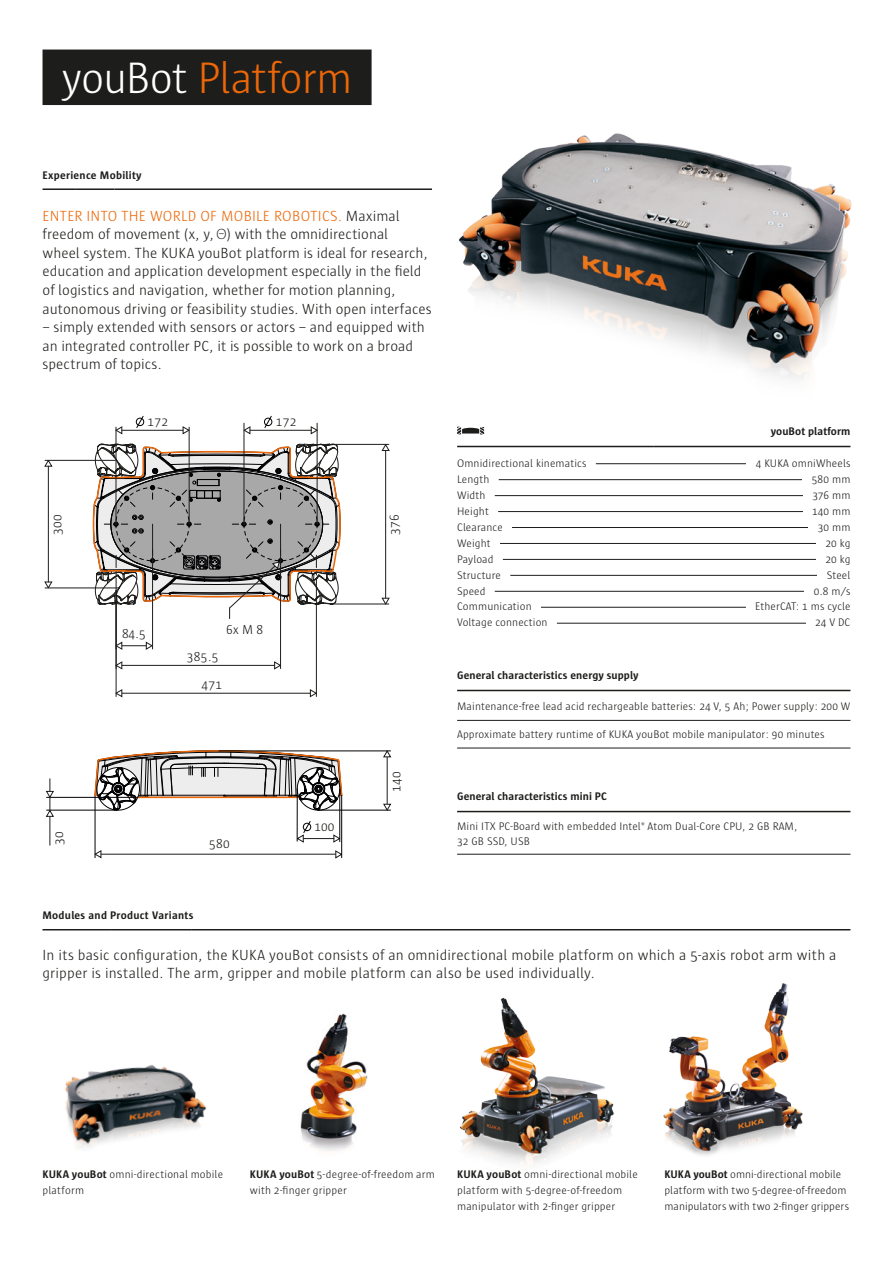
<style>
.page{position:relative;width:893px;height:1263px;background:#fff}
.page>*{position:absolute;margin:0;border:0;box-sizing:border-box;transform-origin:0 0}
.t1{font:300 45px "Sun LTKUKA";letter-spacing:-.025em;color:#ec6708}
.t2{font:300 15px/18.6px "Sun KUKA";letter-spacing:.005em;color:#1d1d1b}
.t3{font:300 15px "Sun KUKA";letter-spacing:.02em;color:#ec6708}
.t4{font:300 13.2px/27.9px "Sun KUKA";letter-spacing:.025em;color:#1d1d1b;text-align:right}
.t5{font:300 11.25px/15.9px "Sun KUKA";letter-spacing:.01em;color:#1d1d1b}
.t6{font:700 11.25px "Sun LTKUKA";letter-spacing:.01em;color:#1d1d1b}
.t7{font:700 11.25px "Sun KUKA";letter-spacing:.025em;color:#1d1d1b}
.s1{color:#fff}
.s2{color:#ec6708}
.s3{font-family:"Myriad Pro"}
.s4{font-weight:700}
</style>
<div class="page">
<div style="left:43px;top:50px;width:329px;height:55px;background:#1d1d1b"></div>
<img style="left:457px;top:133px;width:395px;height:302px">
<img style="left:65px;top:1065px;width:142px;height:83px">
<img style="left:663px;top:983px;width:140px;height:173px">
<img style="left:460px;top:997px;width:154px;height:167px">
<img style="left:300px;top:1013px;width:68px;height:138px">
<hr style="left:457px;top:446px;width:197px;height:1px;background:#1d1d1b">
<hr style="left:654px;top:446px;width:196px;height:1px;background:#1d1d1b">
<svg style="left:457px;top:427px;width:27px;height:7px"></svg>
<hr style="left:596px;top:463px;width:151px;height:1px;background:#1d1d1b">
<hr style="left:499px;top:479px;width:304px;height:1px;background:#1d1d1b">
<hr style="left:495px;top:495px;width:309px;height:1px;background:#1d1d1b">
<hr style="left:498px;top:511px;width:305px;height:1px;background:#1d1d1b">
<hr style="left:512px;top:527px;width:297px;height:1px;background:#1d1d1b">
<hr style="left:500px;top:543px;width:316px;height:1px;background:#1d1d1b">
<hr style="left:503px;top:559px;width:313px;height:1px;background:#1d1d1b">
<hr style="left:510px;top:575px;width:308px;height:1px;background:#1d1d1b">
<hr style="left:495px;top:591px;width:310px;height:1px;background:#1d1d1b">
<hr style="left:541px;top:607px;width:205px;height:1px;background:#1d1d1b">
<hr style="left:557px;top:623px;width:249px;height:1px;background:#1d1d1b">
<hr style="left:457px;top:690px;width:393px;height:1px;background:#1d1d1b">
<hr style="left:457px;top:720px;width:393px;height:1px;background:#1d1d1b">
<hr style="left:457px;top:748px;width:393px;height:1px;background:#1d1d1b">
<hr style="left:457px;top:811px;width:393px;height:1px;background:#1d1d1b">
<hr style="left:457px;top:854px;width:393px;height:1px;background:#1d1d1b">
<hr style="left:43px;top:188px;width:32px;height:2px;background:#1d1d1b">
<hr style="left:75px;top:188px;width:40px;height:2px;background:#1d1d1b">
<hr style="left:115px;top:188px;width:317px;height:2px;background:#1d1d1b">
<hr style="left:42px;top:929px;width:68px;height:1px;background:#1d1d1b">
<hr style="left:110px;top:929px;width:82px;height:1px;background:#1d1d1b">
<hr style="left:192px;top:929px;width:658px;height:1px;background:#1d1d1b">
<svg style="left:381px;top:444px;width:9px;height:7px"></svg>
<svg style="left:381px;top:598px;width:9px;height:7px"></svg>
<hr style="left:385px;top:450px;width:1px;height:148px;background:#1d1d1b">
<svg style="left:44px;top:460px;width:9px;height:7px"></svg>
<svg style="left:44px;top:581px;width:9px;height:7px"></svg>
<hr style="left:48px;top:466px;width:1px;height:116px;background:#1d1d1b">
<svg style="left:115px;top:426px;width:7px;height:8px"></svg>
<svg style="left:183px;top:426px;width:7px;height:8px"></svg>
<hr style="left:122px;top:430px;width:61px;height:1px;background:#1d1d1b">
<hr style="left:335px;top:444px;width:54px;height:1px;background:#1d1d1b">
<hr style="left:332px;top:604px;width:57px;height:1px;background:#1d1d1b">
<hr style="left:317px;top:423px;width:1px;height:101px;background:#1d1d1b">
<hr style="left:316px;top:590px;width:1px;height:106px;background:#1d1d1b">
<hr style="left:244px;top:423px;width:1px;height:101px;background:#1d1d1b">
<hr style="left:189px;top:427px;width:1px;height:97px;background:#1d1d1b">
<hr style="left:116px;top:427px;width:1px;height:97px;background:#1d1d1b">
<hr style="left:280px;top:524px;width:1px;height:144px;background:#1d1d1b">
<hr style="left:152px;top:524px;width:1px;height:125px;background:#1d1d1b">
<hr style="left:116px;top:590px;width:1px;height:106px;background:#1d1d1b">
<hr style="left:45px;top:588px;width:74px;height:1px;background:#1d1d1b">
<hr style="left:45px;top:460px;width:70px;height:1px;background:#1d1d1b">
<svg style="left:136px;top:416px;width:8px;height:12px"></svg>
<svg style="left:115px;top:641px;width:38px;height:9px"></svg>
<svg style="left:243px;top:426px;width:7px;height:8px"></svg>
<svg style="left:311px;top:426px;width:7px;height:8px"></svg>
<hr style="left:250px;top:430px;width:61px;height:1px;background:#1d1d1b">
<svg style="left:115px;top:661px;width:7px;height:9px"></svg>
<svg style="left:274px;top:661px;width:7px;height:9px"></svg>
<hr style="left:122px;top:665px;width:153px;height:1px;background:#1d1d1b">
<svg style="left:115px;top:689px;width:7px;height:8px"></svg>
<svg style="left:310px;top:689px;width:7px;height:8px"></svg>
<hr style="left:122px;top:693px;width:188px;height:1px;background:#1d1d1b">
<svg style="left:264px;top:415px;width:8px;height:13px"></svg>
<svg style="left:93px;top:440px;width:248px;height:179px"></svg>
<svg style="left:94px;top:750px;width:249px;height:61px"></svg>
<hr style="left:95px;top:796px;width:1px;height:62px;background:#020204">
<hr style="left:47px;top:797px;width:91px;height:1px;background:#020204">
<hr style="left:47px;top:810px;width:71px;height:1px;background:#020204">
<svg style="left:333px;top:834px;width:7px;height:9px"></svg>
<hr style="left:303px;top:838px;width:31px;height:1px;background:#1d1d1b">
<svg style="left:297px;top:821px;width:14px;height:22px"></svg>
<svg style="left:94px;top:850px;width:7px;height:8px"></svg>
<svg style="left:335px;top:850px;width:6px;height:8px"></svg>
<hr style="left:101px;top:854px;width:234px;height:1px;background:#1d1d1b">
<hr style="left:50px;top:779px;width:1px;height:66px;background:#1d1d1b">
<svg style="left:46px;top:810px;width:8px;height:7px"></svg>
<svg style="left:46px;top:791px;width:8px;height:7px"></svg>
<hr style="left:219px;top:751px;width:172px;height:1px;background:#020204">
<hr style="left:319px;top:810px;width:72px;height:1px;background:#020204">
<hr style="left:341px;top:795px;width:1px;height:63px;background:#020204">
<hr style="left:297px;top:788px;width:1px;height:53px;background:#020204">
<hr style="left:340px;top:789px;width:1px;height:53px;background:#020204">
<hr style="left:387px;top:751px;width:1px;height:59px;background:#1d1d1b">
<svg style="left:383px;top:750px;width:8px;height:7px"></svg>
<svg style="left:383px;top:804px;width:8px;height:7px"></svg>
<h1 class="t1" style="left:62px;top:53px;width:292px"><span class="s1">youBot</span> Platform</h1>
<p class="t7" style="left:43px;top:169px;width:101px">Experience Mobility</p>
<h2 class="t3" style="left:43px;top:207px;width:9px">ENTE</h2>
<h2 class="t3" style="left:75px;top:207px;width:56px">R INT O THE</h2>
<h2 class="t3" style="left:150px;top:207px;width:101px">WORLD OF MOBILE</h2>
<p class="t2" style="left:43px;top:206px;width:391px;text-indent:232px"><span class="s2">ROBOTI CS.</span> Maximal freedom of movement (x, y, <span class="s3">Θ</span>) with the omnidirectional<br>wheel system. The KU KA youBot platform is ideal for research, education and application development especially in the field of logistics and navigation, whether for motion planning, autonomous driving or feasibility studies. With open interfaces</p>
<h2 class="t2" style="left:43px;top:318px;width:384px">– simply extended with sensors or actors – and equipped with an integrated controller PC, it is possible to work on a broad spectrum of topics.</h2>
<p class="t4" style="left:148px;top:407px;width:22px">172</p>
<p class="t4" style="left:276px;top:407px;width:22px">172</p>
<p class="t4" style="left:43px;top:535px;width:22px;rotate:-90deg">300</p>
<p class="t4" style="left:380px;top:535px;width:22px;rotate:-90deg">376</p>
<p class="t4" style="left:122px;top:620px;width:25px">84.5</p>
<p class="t4" style="left:226px;top:616px;width:38px">6x M 8</p>
<p class="t4" style="left:187px;top:642px;width:37px">385.5<br>471</p>
<p class="t4" style="left:45px;top:845px;width:15px;rotate:-90deg">30</p>
<p class="t4" style="left:209px;top:829px;width:22px">580</p>
<p class="t4" style="left:314px;top:812px;width:21px">100</p>
<p class="t4" style="left:382px;top:792px;width:22px;rotate:-90deg">140</p>
<p class="t6" style="left:771px;top:425px;width:81px">youBot platform</p>
<p class="t5" style="left:457px;top:455px;width:131px">Omnidirectional kinematics</p>
<p class="t5" style="left:756px;top:455px;width:96px">4 KU KA omniWheels</p>
<p class="t5" style="left:457px;top:471px;width:34px">Length</p>
<p class="t5" style="left:812px;top:471px;width:40px">580 mm</p>
<p class="t5" style="left:457px;top:487px;width:30px">Width</p>
<p class="t5" style="left:813px;top:487px;width:39px">376 mm</p>
<p class="t5" style="left:457px;top:503px;width:33px">Height</p>
<p class="t5" style="left:812px;top:503px;width:40px">140 mm</p>
<p class="t5" style="left:457px;top:519px;width:47px">Clearance</p>
<p class="t5" style="left:818px;top:519px;width:34px">30 mm</p>
<p class="t5" style="left:457px;top:535px;width:35px">Weight</p>
<p class="t5" style="left:825px;top:535px;width:26px">20 kg</p>
<p class="t5" style="left:457px;top:551px;width:38px">Payload</p>
<p class="t5" style="left:825px;top:551px;width:26px">20 kg</p>
<p class="t5" style="left:457px;top:567px;width:45px">Structure</p>
<p class="t5" style="left:827px;top:567px;width:25px">Steel</p>
<p class="t5" style="left:457px;top:583px;width:30px">Speed</p>
<p class="t5" style="left:814px;top:583px;width:38px">0.8 m/s</p>
<p class="t5" style="left:457px;top:599px;width:76px">Communication</p>
<p class="t5" style="left:755px;top:599px;width:97px">EtherCAT: 1 ms cycle</p>
<p class="t5" style="left:457px;top:615px;width:92px">Voltage connection</p>
<p class="t5" style="left:815px;top:615px;width:37px">24 V DC</p>
<p class="t6" style="left:457px;top:669px;width:183px">General characteristics energy supply</p>
<p class="t5" style="left:457px;top:699px;width:395px">Maintenance-free lead acid rechargeable batteries: 24 V, 5 Ah; Power supply: 200 W</p>
<p class="t5" style="left:457px;top:726px;width:369px">Approximate battery runtime of KU KA youBot mobile manipulator: 90 minutes</p>
<p class="t6" style="left:457px;top:790px;width:151px">General characteristics mini PC</p>
<p class="t5" style="left:457px;top:819px;width:342px;line-height:15px">Mini ITX PC-Board with embedded I ntel<sup>®</sup> Atom Dual-Core CPU, 2 GB RAM,<br>32 GB SSD, USB</p>
<p class="t7" style="left:42px;top:909px;width:152px">Modules and Product Variants</p>
<h2 class="t2" style="left:42px;top:945px;width:796px">I n its basic configuration, the KU KA youBot consists of an omnidirectional mobile platform on which a 5-axis robot arm with a gripper is installed. The arm, gripper and mobile platform can also be used individually.</h2>
<p class="t5" style="left:250px;top:1166px;width:187px"><span class="s4">KUKA youBot</span> 5-degree-of-freedom arm with 2-finger gripper</p>
<p class="t5" style="left:457px;top:1166px;width:182px"><span class="s4">KUKA youBot</span> omni-directional mobile platform with 5-degree-of-freedom manipulator with 2-finger gripper</p>
<p class="t5" style="left:42px;top:1166px;width:182px"><span class="s4">KUKA youBot</span> omni-directional mobile platform</p>
<p class="t5" style="left:664px;top:1166px;width:186px"><span class="s4">KUKA youBot</span> omni-directional mobile platform with two 5-degree-of-freedom manipulators with two 2-finger grippers</p>
</div>
